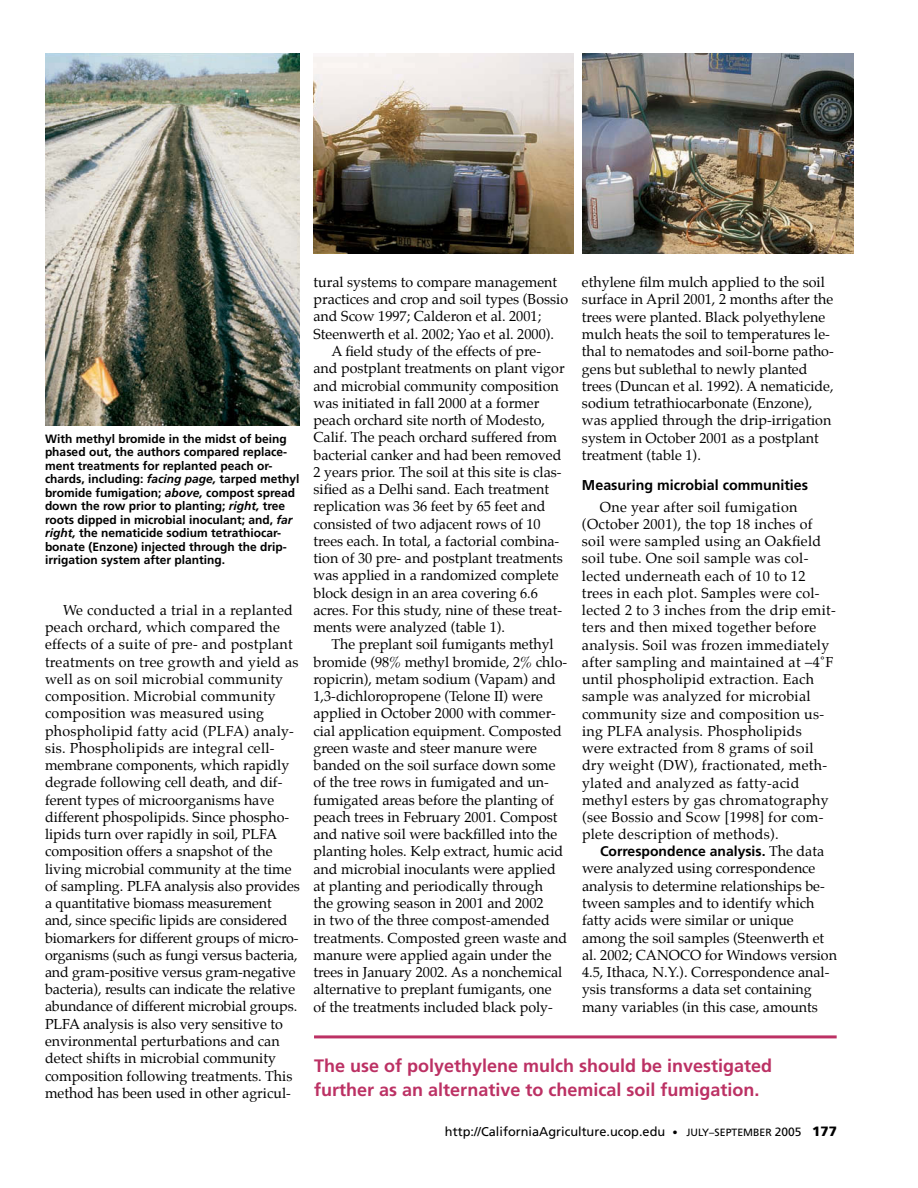
<style>
.page{position:relative;width:918px;height:1188px;background:#fff}
.page>*{position:absolute;margin:0;border:0;box-sizing:border-box;transform-origin:0 0}
.t1{font:700 18px/24px "Frutiger";color:#bc3164}
.t2{font:14.25px/17.2px "Palatino";color:#000}
.t3{font:14.25px/17.2px "Palatino";letter-spacing:.02em;color:#000}
.t4{font:700 14.25px "Frutiger";color:#000}
.t5{font:700 13.95px "Frutiger";color:#000}
.t6{font:12.75px "Frutiger";color:#000}
.t7{font:700 12px/13.5px "Frutiger";color:#000}
.s1{font-style:italic}
.s2{font-family:"Palatino";font-weight:400;font-size:14.25px}
.s3{font-size:10.5px}
.s4{font-size:12px}
.s5{font-weight:900;font-size:13.5px}
</style>
<div class="page">
<img style="left:45px;top:53px;width:255px;height:373px">
<img style="left:314px;top:53px;width:260px;height:201px">
<img style="left:582px;top:53px;width:271px;height:200px">
<hr style="left:314px;top:1035px;width:523px;height:3px;background:#bc3164">
<p class="t7" style="left:45px;top:432px;width:256px">With methyl bromide in the midst of being phased out, the authors compared replace&shy;ment treatments for replanted peach or&shy;chards, including: <span class="s1">facing page,</span> tarped methyl bromide fumigation; <span class="s1">above,</span> compost spread down the row prior to planting; <span class="s1">right,</span> tree roots dipped in microbial inoculant; and, <span class="s1">far right,</span> the nematicide sodium tetrathiocar&shy;bonate (Enzone) injected through the drip&shy;irrigation system after planting.</p>
<p class="t2" style="left:45px;top:603px;width:256px;text-indent:18px">We conducted a trial in a replanted peach orchard, which compared the effects of a suite of pre- and postplant treatments on tree growth and yield as well as on soil microbial community composition. Microbial community composition was measured using phospholipid fatty acid (PLFA) analy&shy;sis. Phospholipids are integral cell&shy;membrane components, which rapidly degrade following cell death, and dif&shy;ferent types of microorganisms have different phospolipids. Since phospho&shy;lipids turn over rapidly in soil, PLFA composition offers a snapshot of the living microbial community at the time of sampling. PLFA analysis also provides a quantitative biomass measurement and, since specific lipids are considered biomarkers for different groups of micro&shy;organisms (such as fungi versus bacteria, and gram-positive versus gram-negative bacteria), results can indicate the relative abundance of different microbial groups.<br>PLFA analysis is also very sensitive to environmental perturbations and can detect shifts in microbial community composition following treatments. This method has been used in other agricul-</p>
<p class="t2" style="left:314px;top:275px;width:245px">tural systems to compare management</p>
<p class="t2" style="left:314px;top:292px;width:256px">practices and crop and soil types (Bossio</p>
<p class="t2" style="left:314px;top:309px;width:229px">and Scow 1997; Calderon et al. 2001;</p>
<p class="t2" style="left:314px;top:326px;width:242px">Steenwerth et al. 2002; Yao et al. 2000).</p>
<p class="t2" style="left:331px;top:344px;width:211px">A field study of the effects of pre-</p>
<p class="t2" style="left:314px;top:361px;width:253px">and postplant treatments on plant vigor</p>
<p class="t2" style="left:314px;top:378px;width:247px">and microbial community composition</p>
<p class="t2" style="left:314px;top:395px;width:227px">was initiated in fall 2000 at a former</p>
<p class="t2" style="left:314px;top:413px;width:233px">peach orchard site north of Modesto,</p>
<p class="t2" style="left:314px;top:430px;width:245px">Calif. The peach orchard suffered from</p>
<p class="t2" style="left:314px;top:447px;width:250px">bacterial canker and had been removed</p>
<p class="t2" style="left:314px;top:465px;width:250px">2 years prior. The soil at this site is clas-</p>
<p class="t2" style="left:314px;top:482px;width:237px">sified as a Delhi sand. Each treatment</p>
<p class="t2" style="left:314px;top:499px;width:233px">replication was 36 feet by 65 feet and</p>
<p class="t2" style="left:314px;top:516px;width:229px">consisted of two adjacent rows of 10</p>
<p class="t2" style="left:314px;top:534px;width:247px">trees each. In total, a factorial combina-</p>
<p class="t2" style="left:314px;top:551px;width:251px">tion of 30 pre- and postplant treatments</p>
<p class="t2" style="left:314px;top:568px;width:247px">was applied in a randomized complete</p>
<p class="t2" style="left:314px;top:585px;width:226px">block design in an area covering 6.6</p>
<p class="t2" style="left:314px;top:603px;width:250px">acres. For this study, nine of these treat-</p>
<p class="t2" style="left:314px;top:620px;width:193px">ments were analyzed (table 1).</p>
<p class="t2" style="left:331px;top:637px;width:224px">The preplant soil fumigants methyl</p>
<p class="t2" style="left:314px;top:654px;width:255px">bromide (98% methyl bromide, 2% chlo-</p>
<p class="t2" style="left:314px;top:672px;width:244px">ropicrin), metam sodium (Vapam) and</p>
<p class="t2" style="left:314px;top:689px;width:231px">1,3-dichloropropene (Telone II) were</p>
<p class="t2" style="left:314px;top:706px;width:244px">applied in October 2000 with commer-</p>
<p class="t2" style="left:314px;top:723px;width:250px">cial application equipment. Composted</p>
<p class="t2" style="left:314px;top:741px;width:225px">green waste and steer manure were</p>
<p class="t2" style="left:314px;top:758px;width:244px">banded on the soil surface down some</p>
<p class="t2" style="left:314px;top:775px;width:237px">of the tree rows in fumigated and un-</p>
<p class="t2" style="left:314px;top:792px;width:242px">fumigated areas before the planting of</p>
<p class="t2" style="left:314px;top:810px;width:246px">peach trees in February 2001. Compost</p>
<p class="t2" style="left:314px;top:827px;width:245px">and native soil were backfilled into the</p>
<p class="t2" style="left:314px;top:844px;width:251px">planting holes. Kelp extract, humic acid</p>
<p class="t2" style="left:314px;top:861px;width:244px">and microbial inoculants were applied</p>
<p class="t2" style="left:314px;top:879px;width:231px">at planting and periodically through</p>
<p class="t2" style="left:314px;top:896px;width:232px">the growing season in 2001 and 2002</p>
<p class="t2" style="left:314px;top:913px;width:238px">in two of the three compost-amended</p>
<p class="t2" style="left:314px;top:930px;width:255px">treatments. Composted green waste and</p>
<p class="t2" style="left:314px;top:948px;width:240px">manure were applied again under the</p>
<p class="t2" style="left:314px;top:965px;width:250px">trees in January 2002. As a nonchemical</p>
<p class="t2" style="left:314px;top:982px;width:240px">alternative to preplant fumigants, one</p>
<p class="t2" style="left:314px;top:999px;width:241px">of the treatments included black poly-</p>
<p class="t2" style="left:582px;top:275px;width:253px">ethylene film mulch applied to the soil surface in April 2001, 2 months after the trees were planted. Black polyethylene mulch heats the soil to temperatures le&shy;thal to nematodes and soil-borne patho&shy;gens but sublethal to newly planted trees (Duncan et al. 1992). A nematicide, sodium tetrathiocarbonate (Enzone), was applied through the drip-irrigation system in October 2001 as a postplant treatment (table 1).</p>
<p class="t4" style="left:582px;top:476px;width:228px">Measuring microbial communities</p>
<p class="t3" style="left:582px;top:499px;width:255px;text-indent:18px">One year after soil fumigation (October 2001), the top 18 inches of soil were sampled using an Oakfield soil tube. One soil sample was col&shy;lected underneath each of 10 to 12 trees in each plot. Samples were col&shy;lected 2 to 3 inches from the drip emit&shy;ters and then mixed together before analysis. Soil was frozen immediately after sampling and maintained at 4˚F until phospholipid extraction. Each sample was analyzed for microbial community size and composition us&shy;ing PLFA analysis. Phospholipids were extracted from 8 grams of soil dry weight (DW), fractionated, meth&shy;ylated and analyzed as fatty-acid methyl esters by gas chromatography (see Bossio and Scow [1998] for com&shy;plete description of methods).</p>
<p class="t5" style="left:600px;top:843px;width:226px">Correspondence analysis. <span class="s2">The data</span></p>
<p class="t2" style="left:582px;top:861px;width:256px">were analyzed using correspondence analysis to determine relationships be&shy;tween samples and to identify which fatty acids were similar or unique among the soil samples (Steenwerth et al. 2002; CANOCO for Windows version 4.5, Ithaca, N.Y.). Correspondence anal&shy;ysis transforms a data set containing many variables (in this case, amounts</p>
<p class="t1" style="left:314px;top:1054px;width:460px">The use of polyethylene mulch should be investigated further as an alternative to chemical soil fumigation.</p>
<p class="t6" style="left:445px;top:1124px;width:394px">http://CaliforniaAgriculture.ucop.edu <span class="s3">• JULY–SEPTEMBER</span> <span class="s4">2005</span> <span class="s5">177</span></p>
</div>
